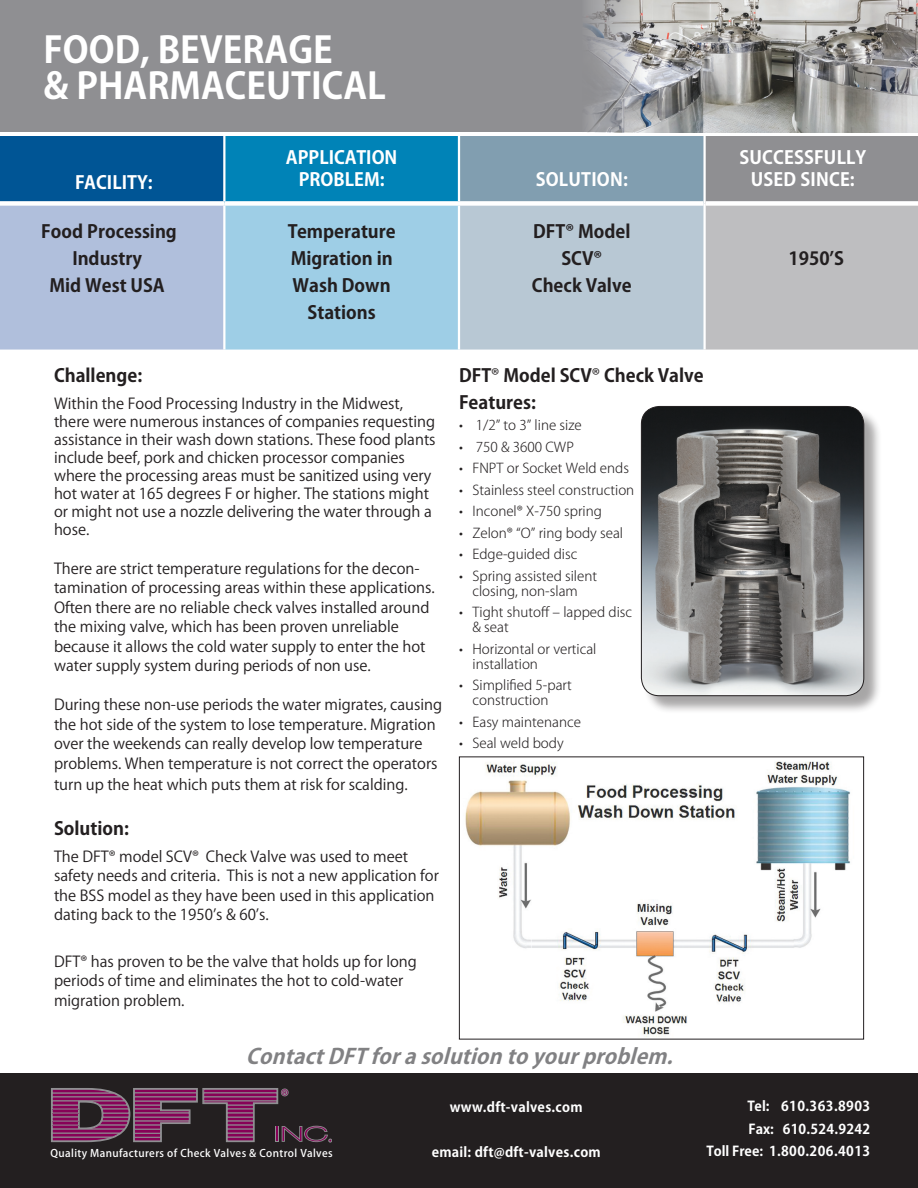
<style>
.page{position:relative;width:918px;height:1188px;background:#fff}
.page>*{position:absolute;margin:0;border:0;box-sizing:border-box;transform-origin:0 0}
.t1{font:700 36px "Koz Go Pro";color:#fff}
.t2{font:italic 700 21px "Koz Go Pro";color:#818183}
.t3{font:700 18px/27px "Koz Go Pro";color:#231f20;text-align:center}
.t4{font:700 18px "Koz Go Pro";letter-spacing:.005em;color:#fff}
.t5{font:15px/19.5px "Koz Go Pro";color:#231f20}
.t6{font:300 13.5px/15px "Koz Go Pro";color:#231f20}
.t7{font:700 13.5px/22.5px "Koz Go Pro";letter-spacing:.02em;color:#fff;text-align:right}
.t8{font:500 10.5px "Koz Go Pro";letter-spacing:.035em;color:#fff}
.s1{font-weight:400}
</style>
<div class="page">
<div style="left:0;top:1074px;width:918px;height:114px;background:#231f20"></div>
<svg style="left:51px;top:1088px;width:281px;height:54px"></svg>
<div style="left:0;top:0;width:918px;height:131px;background:#8f8f92"></div>
<img style="left:582px;top:0;width:336px;height:133px">
<div style="left:0;top:136px;width:224px;height:67px;background:#005595"></div>
<div style="left:224px;top:136px;width:235px;height:67px;background:#0083b7"></div>
<div style="left:459px;top:136px;width:246px;height:67px;background:#819eb0"></div>
<div style="left:705px;top:136px;width:213px;height:67px;background:#8f8f92"></div>
<div style="left:0;top:203px;width:224px;height:147px;background:#b0bfdc"></div>
<div style="left:224px;top:203px;width:235px;height:147px;background:#9ecee6"></div>
<div style="left:459px;top:203px;width:246px;height:147px;background:#b8c8d4"></div>
<div style="left:705px;top:203px;width:213px;height:147px;background:#bebec0"></div>
<div style="left:459px;top:201px;width:244px;height:5px;background:#fff"></div>
<div style="left:706px;top:201px;width:212px;height:5px;background:#fff"></div>
<hr style="left:223px;top:136px;width:2px;height:65px;background:#fff">
<hr style="left:458px;top:136px;width:2px;height:65px;background:#fff">
<hr style="left:703px;top:136px;width:3px;height:67px;background:#fff">
<hr style="left:703px;top:203px;width:3px;height:147px;background:#fff">
<div style="left:0;top:201px;width:224px;height:5px;background:#fff"></div>
<hr style="left:223px;top:206px;width:2px;height:144px;background:#fff">
<div style="left:224px;top:201px;width:235px;height:5px;background:#fff"></div>
<hr style="left:458px;top:206px;width:2px;height:144px;background:#fff">
<div style="left:643px;top:409px;width:240px;height:306px;background:#231f20;opacity:.4"></div>
<img style="left:641px;top:406px;width:223px;height:290px">
<div style="left:641px;top:406px;width:223px;height:290px;border:1px solid #231f20;border-radius:18px"></div>
<img style="left:465px;top:761px;width:385px;height:276px">
<div style="left:459px;top:756px;width:405px;height:284px;border:1px solid #231f20"></div>
<p class="t1" style="left:44px;top:27px;width:291px">FOOD, BEVERAGE</p>
<p class="t1" style="left:44px;top:63px;width:344px">&amp; PHARMACEUTICAL</p>
<p class="t1" style="left:46px;top:37px;width:348px">POWER GENERATION</p>
<p class="t4" style="left:75px;top:171px;width:79px">FACILITY:</p>
<p class="t4" style="left:286px;top:146px;width:113px">APPLICATION</p>
<p class="t4" style="left:299px;top:168px;width:87px">PROBLEM:</p>
<p class="t4" style="left:536px;top:167px;width:94px">SOLUTION:</p>
<p class="t4" style="left:739px;top:146px;width:128px">SUCCESSFULLY</p>
<p class="t4" style="left:751px;top:167px;width:106px">USED SINCE:</p>
<p class="t3" style="left:41px;top:219px;width:137px">Food Processing</p>
<p class="t3" style="left:72px;top:246px;width:71px">Industry</p>
<p class="t3" style="left:49px;top:273px;width:117px">Mid West USA</p>
<p class="t3" style="left:288px;top:219px;width:110px">Temperature</p>
<p class="t3" style="left:291px;top:246px;width:104px">Migration in</p>
<p class="t3" style="left:293px;top:273px;width:100px">Wash Down</p>
<p class="t3" style="left:308px;top:300px;width:70px">Stations</p>
<p class="t3" style="left:533px;top:219px;width:99px">DFT® Model</p>
<p class="t3" style="left:532px;top:246px;width:101px">SCV®<br>Check Valve</p>
<p class="t3" style="left:788px;top:246px;width:57px">1950’S</p>
<p class="t3" style="left:54px;top:363px;width:90px">Challenge:</p>
<p class="t5" style="left:54px;top:395px;width:383px;line-height:18px">Within the Food Processing Industry in the Midwest, there were numerous instances of companies requesting assistance in their wash down stations. These food plants include beef, pork and chicken processor companies where the processing areas must be sanitized using very hot water at 165 degrees F or higher. The stations might or might not use a nozzle delivering the water through a hose.</p>
<p class="t5" style="left:54px;top:559px;width:382px">There are strict temperature regulations for the decon&shy;tamination of processing areas within these applications.<br>Often there are no reliable check valves installed around the mixing valve, which has been proven unreliable because it allows the cold water supply to enter the hot water supply system during periods of non use.</p>
<p class="t5" style="left:54px;top:695px;width:390px">During these non-use periods the water migrates, causing the hot side of the system to lose temperature. Migration over the weekends can really develop low temperature problems. When temperature is not correct the operators</p>
<p class="t5" style="left:54px;top:775px;width:355px">turn up the heat which puts them at risk for scalding.</p>
<p class="t3" style="left:54px;top:816px;width:76px">Solution:</p>
<p class="t5" style="left:54px;top:847px;width:386px">The DFT® model SCV® Check Valve was used to meet safety needs and criteria. This is not a new application for the BSS model as they have been used in this application dating back to the 1950’s &amp; 60’s.</p>
<p class="t5" style="left:54px;top:952px;width:364px">DFT® has proven to be the valve that holds up for long periods of time and eliminates the hot to cold-water migration problem.</p>
<p class="t3" style="left:459px;top:363px;width:246px">DFT<span class="s1">®</span> Model SCV<span class="s1">®</span> Check Valve</p>
<p class="t3" style="left:459px;top:390px;width:78px">Features:</p>
<p class="t6" style="left:459px;top:418px;width:124px">• 1/2” to 3” line size</p>
<p class="t6" style="left:459px;top:439px;width:116px">• 750 &amp; 3600 CWP</p>
<p class="t6" style="left:459px;top:461px;width:172px">• FNPT or Socket Weld ends</p>
<p class="t6" style="left:459px;top:482px;width:177px">• Stainless steel construction</p>
<p class="t6" style="left:459px;top:504px;width:144px">• Inconel® X-750 spring</p>
<p class="t6" style="left:459px;top:525px;width:166px">• Zelon® “O” ring body seal</p>
<p class="t6" style="left:459px;top:547px;width:120px">• Edge-guided disc</p>
<p class="t6" style="left:459px;top:568px;width:140px;text-align:center">• Spring assisted silent closing, non-slam</p>
<p class="t6" style="left:472px;top:605px;width:161px;text-indent:-14px">• Tight shutoff – lapped disc &amp; seat</p>
<p class="t6" style="left:472px;top:641px;width:125px;text-indent:-14px">• Horizontal or vertical installation</p>
<p class="t6" style="left:472px;top:678px;width:101px;text-indent:-14px">• Simplified 5-part construction</p>
<p class="t6" style="left:459px;top:714px;width:123px">• Easy maintenance</p>
<p class="t6" style="left:459px;top:736px;width:106px">• Seal weld body</p>
<h2 class="t2" style="left:246px;top:1043px;width:436px">ContactDFTforasolutiontoyourproblem.</h2>
<p class="t7" style="left:450px;top:1097px;width:134px">www.dft-valves.com</p>
<p class="t8" style="left:51px;top:1146px;width:284px">Quality Manufacturers of Check Valves &amp; Control Valves</p>
<p class="t7" style="left:432px;top:1142px;width:171px">email: dft@dft-valves.com</p>
<p class="t7" style="left:706px;top:1096px;width:165px">Tel: 610.363.8903<br>Fax: 610.524.9242<br>Toll Free: 1.800.206.4013</p>
</div>
